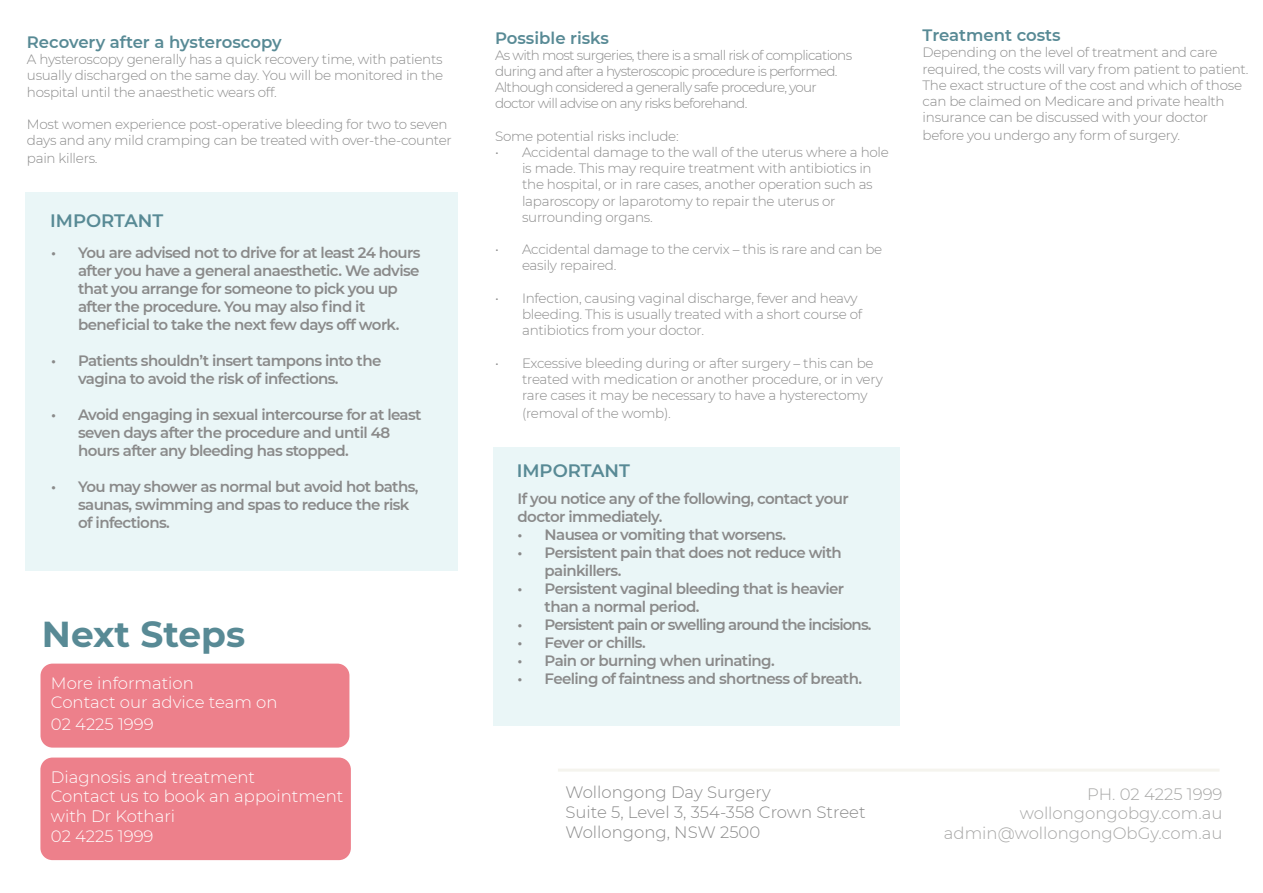
<style>
.page{position:relative;width:1263px;height:893px;background:#fff}
.page>*{position:absolute;margin:0;border:0;box-sizing:border-box;transform-origin:0 0}
.t1{font:700 36px "Montserrat";color:#588a95}
.t2{font:600 18px "Montserrat";color:#588a95}
.t3{font:300 16.5px/19.8px "Montserrat";color:#fff}
.t4{font:300 16.5px/19.8px "Montserrat";color:#8a8a8a}
.t5{font:300 16.5px/19.8px "Montserrat";color:#a6a6a5;text-align:right}
.t6{font:600 16.5px "Montserrat";color:#588a95}
.t7{font:600 15px/18px "Montserrat";letter-spacing:-.04em;color:#8a8a8a}
.t8{font:600 15px "Montserrat";letter-spacing:-.06em;color:#8a8a8a}
.t9{font:300 13.5px/16.2px "Montserrat";letter-spacing:-.02em;color:#8a8a8a}
.t10{font:300 13.5px/16.2px "Montserrat";letter-spacing:-.05em;color:#8a8a8a}
</style>
<div class="page">
<div style="left:41px;top:664px;width:308px;height:84px;background:#ed808b;border-radius:12px"></div>
<div style="left:40px;top:758px;width:311px;height:102px;background:#ed808b;border-radius:12px"></div>
<hr style="left:558px;top:769px;width:661px;height:3px;background:#f5f4ee">
<div style="left:493px;top:448px;width:407px;height:278px;background:#eaf6f7"></div>
<div style="left:25px;top:193px;width:432px;height:378px;background:#eaf6f7"></div>
<p class="t6" style="left:27px;top:30px;width:256px">Recovery after a hysteroscopy</p>
<p class="t9" style="left:27px;top:51px;width:418px;text-align:justify">A hysteroscopy generally has a quick recovery time, with patients usually discharged on the same day. You will be monitored in the hospital until the anaesthetic wears off.</p>
<p class="t9" style="left:27px;top:116px;width:426px">Most women experience post-operative bleeding for two to seven days and any mild cramping can be treated with over-the-counter</p>
<p class="t9" style="left:27px;top:150px;width:72px">pain killers.</p>
<h2 class="t2" style="left:50px;top:208px;width:115px">IMPORTANT</h2>
<p class="t7" style="left:78px;top:243px;width:344px;text-indent:-27px">• You are advised not to drive for at least 24 hours after you have a general anaesthetic. We advise that you arrange for someone to pick you up after the procedure. You may also find it beneficial to take the next few days off work.</p>
<p class="t7" style="left:78px;top:351px;width:305px;text-indent:-27px">• Patients shouldn’t insert tampons into the vagina to avoid the risk of infections.</p>
<p class="t7" style="left:78px;top:405px;width:345px;text-indent:-27px">• Avoid engaging in sexual intercourse for at least seven days after the procedure and until 48 hours after any bleeding has stopped.</p>
<p class="t7" style="left:78px;top:477px;width:342px;text-indent:-27px">• You may shower as normal but avoid hot baths, saunas, swimming and spas to reduce the risk of infections.</p>
<h1 class="t1" style="left:42px;top:608px;width:205px">Next Steps</h1>
<p class="t3" style="left:51px;top:672px;width:228px">More information<br>Contact our advice team on</p>
<p class="t3" style="left:51px;top:714px;width:104px">02 4225 1999</p>
<p class="t3" style="left:51px;top:766px;width:294px">Diagnosis and treatment<br>Contact us to book an appointment with Dr Kothari<br>02 4225 1999</p>
<p class="t6" style="left:495px;top:26px;width:115px">Possible risks</p>
<p class="t10" style="left:495px;top:46px;width:359px">As with most surgeries, there is a small risk of complications during and after a hysteroscopic procedure is performed.<br>Although considered a generally safe procedure, your doctor will advise on any risks beforehand.</p>
<p class="t9" style="left:495px;top:127px;width:185px">Some potential risks include:</p>
<p class="t9" style="left:522px;top:144px;width:368px;text-indent:-27px">• Accidental damage to the wall of the uterus where a hole is made. This may require treatment with antibiotics in the hospital, or in rare cases, another operation such as laparoscopy or laparotomy to repair the uterus or surrounding organs.</p>
<p class="t9" style="left:522px;top:241px;width:362px;text-indent:-27px">• Accidental damage to the cervix – this is rare and can be easily repaired.</p>
<p class="t9" style="left:522px;top:289px;width:342px;text-indent:-27px">• Infection, causing vaginal discharge, fever and heavy bleeding. This is usually treated with a short course of antibiotics from your doctor.</p>
<p class="t9" style="left:522px;top:354px;width:362px;text-indent:-27px">• Excessive bleeding during or after surgery – this can be treated with medication or another procedure, or in very rare cases it may be necessary to have a hysterectomy</p>
<p class="t9" style="left:522px;top:405px;width:150px">(removal of the womb).</p>
<h2 class="t2" style="left:517px;top:458px;width:115px">IMPORTANT</h2>
<p class="t7" style="left:518px;top:489px;width:333px">If you notice any of the following, contact your doctor immediately.</p>
<p class="t7" style="left:518px;top:525px;width:270px">• Nausea or vomiting that worsens.</p>
<p class="t7" style="left:545px;top:543px;width:299px;text-indent:-27px">• Persistent pain that does not reduce with painkillers.</p>
<p class="t7" style="left:545px;top:579px;width:301px;text-indent:-27px">• Persistent vaginal bleeding that is heavier than a normal period.</p>
<p class="t8" style="left:518px;top:614px;width:355px">• Persistent pain or swelling around the incisions.</p>
<p class="t7" style="left:518px;top:633px;width:130px">• Fever or chills.</p>
<p class="t7" style="left:518px;top:651px;width:259px">• Pain or burning when urinating.</p>
<p class="t7" style="left:518px;top:669px;width:346px">• Feeling of faintness and shortness of breath.</p>
<p class="t6" style="left:922px;top:24px;width:140px">Treatment costs</p>
<p class="t9" style="left:922px;top:44px;width:327px">Depending on the level of treatment and care required, the costs will vary from patient to patient.<br>The exact structure of the cost and which of those can be claimed on Medicare and private health insurance can be discussed with your doctor</p>
<p class="t9" style="left:922px;top:127px;width:259px">before you undergo any form of surgery.</p>
<p class="t4" style="left:565px;top:782px;width:302px">Wollongong Day Surgery<br>Suite 5, Level 3, 354-358 Crown Street<br>Wollongong, NSW 2500</p>
<p class="t5" style="left:944px;top:783px;width:280px">PH. 02 4225 1999 wollongongobgy.com.au admin@wollongongObGy.com.au</p>
</div>
